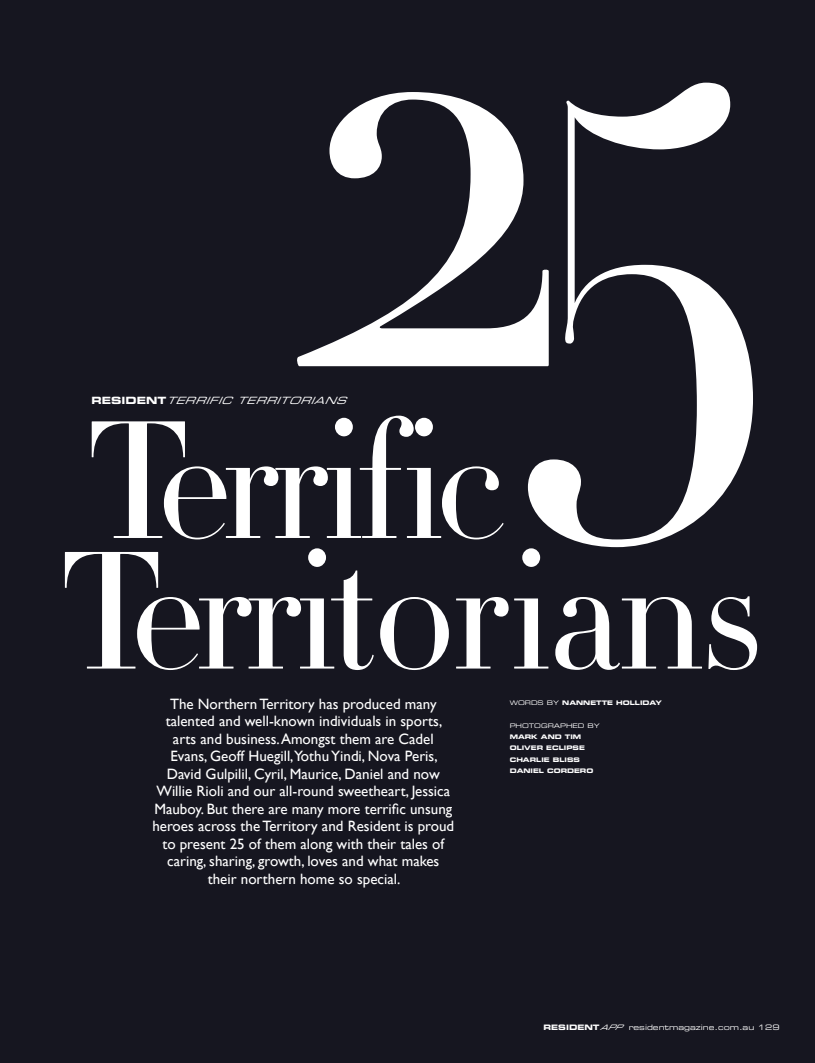
<style>
.page{position:relative;width:815px;height:1063px;background:#161620}
.page>*{position:absolute;margin:0;border:0;box-sizing:border-box;transform-origin:0 0}
.t1{font:300 630.25px "HTF Didot L24";color:#fff}
.t2{font:300 164.5px/130.6px "HTF Didot L24";letter-spacing:-.06em;color:#fff}
.t3{font:15px/17.5px "Gill Sans";color:#fff;text-align:center}
.t4{font:italic 10px "Eurostile LT Std Ex 2";color:#fff}
.t5{font:7.5px "Eurostile LT Std Ex 2";color:#fff}
.t6{font:6.25px/11.2px "Eurostile LT Std Bold Ex 2";color:#fff}
.t7{font:6.25px "Eurostile LT Std Ex 2";color:#fff}
.s1{font-family:"Eurostile LT Std Bold Ex 2";font-style:normal}
.s2{font-family:"Eurostile LT Std Ex 2"}
.s3{font-family:"Eurostile LT Std Bold Ex 2"}
.s4{font-style:italic}
</style>
<div class="page">
<h1 class="t1" style="left:285px;top:-301px;width:491px">25</h1>
<p class="t4" style="left:92px;top:394px;width:262px"><span class="s1">R E S I D E N T</span> TERRIFICTERRITORIANS</p>
<h2 class="t2" style="left:61px;top:414px;width:703px">Terrific<br>Territorians</h2>
<p class="t3" style="left:152px;top:695px;width:303px">The Northern Territory has produced many talented and well-known individuals in sports, arts and business. Amongst them are Cadel<br>Evans, Geoff Huegill,Yothu Yindi, Nova Peris, David Gulpilil, Cyril, Maurice, Daniel and now Willie Rioli and our all-round sweetheart, Jessica Mauboy. But there are many more terrific unsung heroes across the Territory and Resident is proud to present 25 of them along with their tales of caring, sharing, growth, loves and what makes their northern home so special.</p>
<p class="t6" style="left:510px;top:697px;width:154px"><span class="s2">WORDS BY</span> NANNETTE HOLLIDAY</p>
<p class="t7" style="left:510px;top:721px;width:92px">PHOTOGRAPHED BY</p>
<p class="t6" style="left:510px;top:731px;width:85px">MARK AND TIM<br>OLIVER ECLIPSE<br>CHARLIE BLISS<br>DANIEL CORDERO</p>
<p class="t5" style="left:543px;top:1022px;width:238px"><span class="s3">RESIDENT</span><span class="s4">APP</span> residentmagazine.com.au 129</p>
</div>
